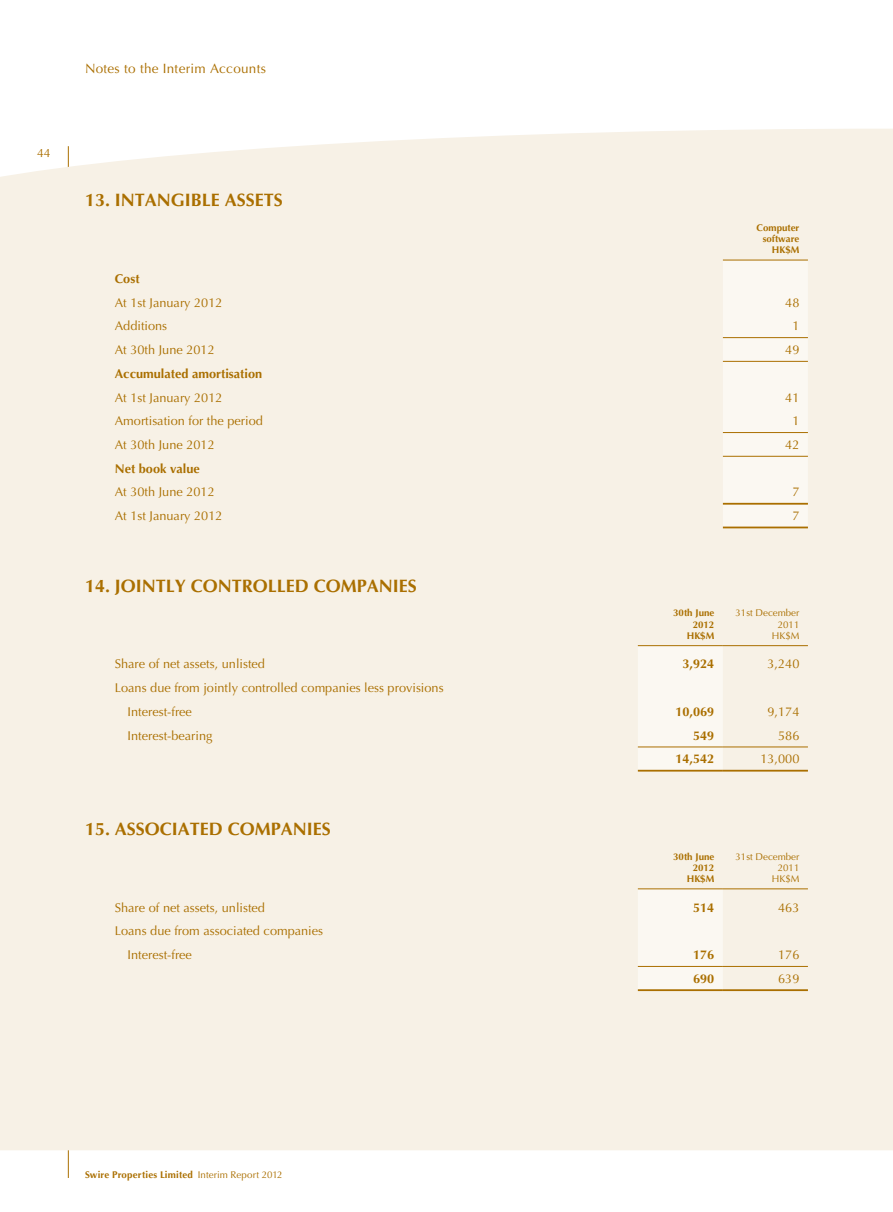
<style>
.page{position:relative;width:893px;height:1212px;background:#fff}
.page>*{position:absolute;margin:0;border:0;box-sizing:border-box;transform-origin:0 0}
.t1{font:700 18px "Optima LT Std";color:#aa6f00}
.t2{font:13.5px "Optima LT Std";letter-spacing:.02em;color:#aa6f00}
.t3{font:12.75px/23.7px "Optima LT Std";color:#aa6f00}
.t4{font:700 12.75px "Optima LT Std";color:#aa6f00}
.t5{font:12px "Optima LT Std";color:#aa6f00}
.t6{font:700 9.75px/11.2px "Optima LT Std";color:#aa6f00;text-align:right}
.t7{font:9.75px/11.2px "Optima LT Std";color:#aa6f00;text-align:right}
.t8{font:700 9.75px "Optima LT Std";letter-spacing:.02em;color:#aa6f00}
.s1{font-weight:400}
</style>
<div class="page">
<hr style="left:68px;top:146px;width:1px;height:1032px;background:#aa6f00">
<div style="left:0;top:129px;width:892px;height:1021px;background:#f7f1e6"></div>
<svg style="left:892px;top:129px;width:1px;height:1021px"></svg>
<div style="left:723px;top:261px;width:85px;height:266px;background:#fbf8f2"></div>
<hr style="left:723px;top:337px;width:85px;height:1px;background:#aa6f00">
<hr style="left:723px;top:361px;width:85px;height:1px;background:#aa6f00">
<hr style="left:723px;top:432px;width:85px;height:1px;background:#aa6f00">
<hr style="left:723px;top:456px;width:85px;height:1px;background:#aa6f00">
<hr style="left:723px;top:503px;width:85px;height:2px;background:#aa6f00">
<hr style="left:723px;top:527px;width:85px;height:1px;background:#aa6f00">
<hr style="left:723px;top:260px;width:85px;height:1px;background:#aa6f00">
<div style="left:638px;top:646px;width:85px;height:124px;background:#fbf8f2"></div>
<hr style="left:638px;top:747px;width:85px;height:1px;background:#aa6f00">
<hr style="left:723px;top:747px;width:85px;height:1px;background:#aa6f00">
<hr style="left:638px;top:770px;width:85px;height:1px;background:#aa6f00">
<hr style="left:723px;top:770px;width:85px;height:1px;background:#aa6f00">
<hr style="left:638px;top:645px;width:85px;height:1px;background:#aa6f00">
<hr style="left:723px;top:645px;width:85px;height:1px;background:#aa6f00">
<div style="left:638px;top:889px;width:85px;height:100px;background:#fbf8f2"></div>
<hr style="left:638px;top:966px;width:85px;height:1px;background:#aa6f00">
<hr style="left:723px;top:966px;width:85px;height:1px;background:#aa6f00">
<hr style="left:638px;top:989px;width:85px;height:2px;background:#aa6f00">
<hr style="left:723px;top:989px;width:85px;height:2px;background:#aa6f00">
<hr style="left:638px;top:888px;width:85px;height:1px;background:#aa6f00">
<hr style="left:723px;top:888px;width:85px;height:1px;background:#aa6f00">
<p class="t5" style="left:37px;top:146px;width:15px">44</p>
<p class="t2" style="left:85px;top:60px;width:182px">Notes to the Interim Accounts</p>
<h1 class="t1" style="left:85px;top:190px;width:197px">13. I ntangible Assets</h1>
<p class="t6" style="left:757px;top:222px;width:44px">Computer software<br>HK$M</p>
<p class="t4" style="left:115px;top:271px;width:26px">Cost</p>
<p class="t3" style="left:115px;top:291px;width:109px">At 1st January 2012</p>
<p class="t3" style="left:785px;top:291px;width:16px">48</p>
<p class="t3" style="left:115px;top:314px;width:54px">Additions</p>
<p class="t3" style="left:792px;top:314px;width:9px">1</p>
<p class="t3" style="left:115px;top:338px;width:101px">At 30th June 2012</p>
<p class="t3" style="left:785px;top:338px;width:16px">49</p>
<p class="t4" style="left:115px;top:366px;width:149px">Accumulated amortisation</p>
<p class="t3" style="left:115px;top:386px;width:109px">At 1st January 2012</p>
<p class="t3" style="left:785px;top:386px;width:16px">41</p>
<p class="t3" style="left:115px;top:409px;width:150px">Amortisation for the period</p>
<p class="t3" style="left:792px;top:409px;width:9px">1</p>
<p class="t3" style="left:115px;top:433px;width:101px">At 30th June 2012</p>
<p class="t3" style="left:785px;top:433px;width:16px">42</p>
<p class="t4" style="left:115px;top:461px;width:87px">N et book value</p>
<p class="t3" style="left:115px;top:480px;width:101px">At 30th June 2012</p>
<p class="t3" style="left:792px;top:480px;width:9px">7</p>
<p class="t3" style="left:115px;top:504px;width:109px">At 1st January 2012</p>
<p class="t3" style="left:792px;top:504px;width:9px">7</p>
<h1 class="t1" style="left:85px;top:575px;width:331px">14. Jointly Controlled Companies</h1>
<p class="t6" style="left:673px;top:608px;width:43px">30th June<br>2012<br>HK$M</p>
<p class="t7" style="left:735px;top:608px;width:65px">31st December<br>2011<br>HK$M</p>
<p class="t3" style="left:115px;top:652px;width:152px">Share of net assets, unlisted</p>
<p class="t4" style="left:682px;top:657px;width:33px">3,924</p>
<p class="t3" style="left:767px;top:652px;width:33px">3,240</p>
<p class="t3" style="left:128px;top:676px;width:318px;text-indent:-13px">Loans due from jointly controlled companies less provisions<br>Interest-free</p>
<p class="t4" style="left:675px;top:704px;width:40px">10,069</p>
<p class="t3" style="left:767px;top:700px;width:33px">9,174</p>
<p class="t3" style="left:128px;top:724px;width:87px">Interest-bearing</p>
<p class="t4" style="left:693px;top:728px;width:23px">549</p>
<p class="t3" style="left:778px;top:724px;width:23px">586</p>
<p class="t4" style="left:675px;top:752px;width:40px">14,542</p>
<p class="t3" style="left:760px;top:747px;width:40px">13,000</p>
<h1 class="t1" style="left:85px;top:818px;width:35px">15. Ass</h1>
<h1 class="t1" style="left:145px;top:818px;width:186px">ociated Companies</h1>
<p class="t6" style="left:673px;top:851px;width:43px">30th June<br>2012<br>HK$M</p>
<p class="t7" style="left:735px;top:851px;width:65px">31st December<br>2011<br>HK$M</p>
<p class="t3" style="left:115px;top:896px;width:152px">Share of net assets, unlisted</p>
<p class="t4" style="left:693px;top:900px;width:23px">514</p>
<p class="t3" style="left:778px;top:896px;width:23px">463</p>
<p class="t3" style="left:128px;top:919px;width:197px;text-indent:-13px">Loans due from associated companies<br>Interest-free</p>
<p class="t4" style="left:693px;top:947px;width:23px">176</p>
<p class="t3" style="left:778px;top:943px;width:23px">176</p>
<p class="t4" style="left:693px;top:971px;width:23px">690</p>
<p class="t3" style="left:778px;top:967px;width:23px">639</p>
<p class="t8" style="left:85px;top:1169px;width:199px">Swire Properties Limited <span class="s1">Interim Report 2012</span></p>
</div>
